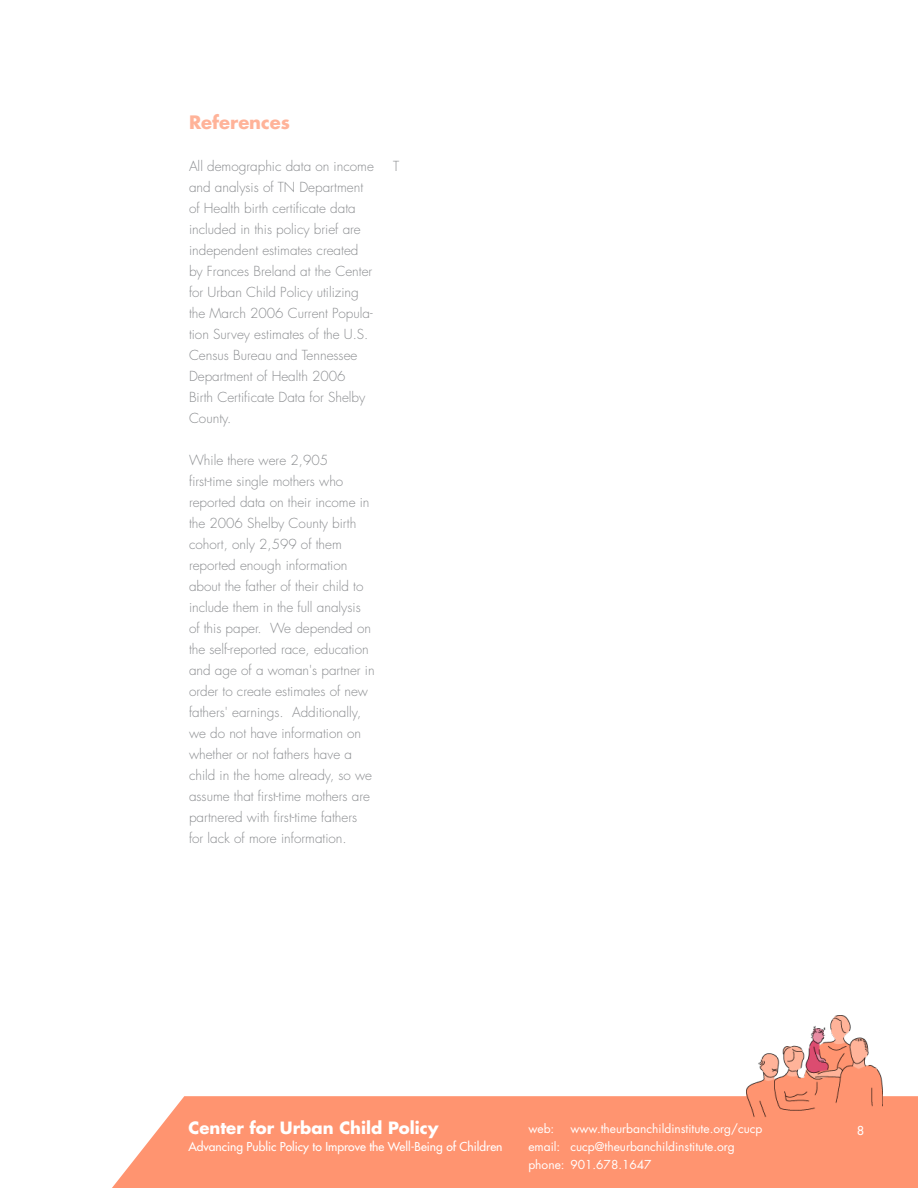
<style>
.page{position:relative;width:918px;height:1188px;background:#fff}
.page>*{position:absolute;margin:0;border:0;box-sizing:border-box;transform-origin:0 0}
.t1{font:700 18px "Futura Std";color:#ffb399}
.t2{font:700 16.5px "Futura Std";color:#fff}
.t3{font:300 13.5px/21px "Futura Std";color:#8a8c8f}
.t4{font:12px/18px "Futura Std";color:#fff}
.t5{font:500 12px "Futura Std";color:#fff}
</style>
<div class="page">
<div style="left:112px;top:1096px;width:806px;height:92px;background:#ff9470"></div>
<img style="left:746px;top:1015px;width:137px;height:105px">
<h1 class="t1" style="left:189px;top:110px;width:103px">References</h1>
<p class="t3" style="left:189px;top:156px;width:186px">All demographic data on income and analysis of TN Department of Health birth certificate data included in this policy brief are independent estimates created by Frances Breland at the Center for Urban Child Policy utilizing the March 2006 Current Popula&shy;tion Survey estimates of the U.S.<br>Census Bureau and Tennessee<br>Department of Health 2006<br>Birth Certificate Data for Shelby<br>County.</p>
<p class="t3" style="left:189px;top:450px;width:187px">While there were 2,905 first-time single mothers who reported data on their income in the 2006 Shelby County birth cohort, only 2,599 of them reported enough information about the father of their child to include them in the full analysis of this paper. We depended on the self-reported race, education and age of a woman's partner in order to create estimates of new fathers' earnings. Additionally, we do not have information on whether or not fathers have a child in the home already, so we assume that first-time mothers are partnered with first-time fathers for lack of more information.</p>
<p class="t3" style="left:393px;top:156px;width:8px">T</p>
<p class="t2" style="left:188px;top:1117px;width:252px">Center for Urban Child Policy</p>
<p class="t5" style="left:188px;top:1139px;width:316px">Advancing Public Policy to Improve the Well-Being of Children</p>
<p class="t4" style="left:528px;top:1119px;width:27px">web:</p>
<p class="t4" style="left:528px;top:1119px;width:236px;text-indent:42px">www.theurbanchildinstitute.org/cucp email: cucp@theurbanchildinstitute.org phone: 901.678.1647</p>
<p class="t5" style="left:857px;top:1123px;width:8px">8</p>
</div>
